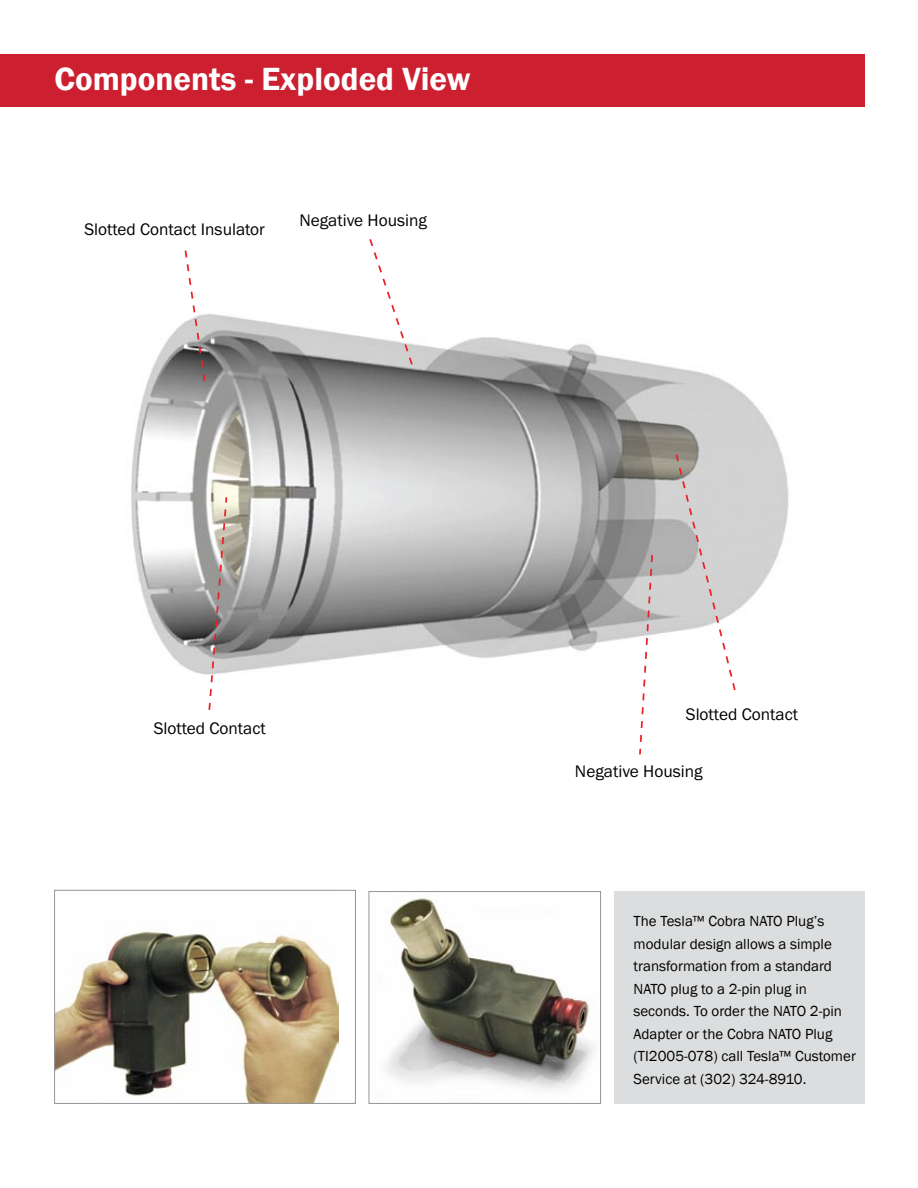
<style>
.page{position:relative;width:918px;height:1188px;background:#fff}
.page>*{position:absolute;margin:0;border:0;box-sizing:border-box;transform-origin:0 0}
.t1{font:600 33px "Franklin Gothic";color:#fff}
.t2{font:17.4px "Franklin Gothic";color:#000}
.t3{font:15px/22.5px "Franklin Gothic";color:#000}
</style>
<div class="page">
<div style="left:0;top:54px;width:864px;height:53px;background:#cc2030"></div>
<div style="left:614px;top:891px;width:250px;height:213px;background:#dcddde"></div>
<img style="left:386px;top:898px;width:208px;height:192px">
<div style="left:369px;top:891px;width:232px;height:213px;border:1px solid #939598"></div>
<img style="left:56px;top:931px;width:283px;height:171px">
<div style="left:54px;top:890px;width:302px;height:214px;border:1px solid #939598"></div>
<img style="left:131px;top:323px;width:658px;height:352px">
<svg style="left:207px;top:495px;width:21px;height:215px"></svg>
<svg style="left:183px;top:239px;width:231px;height:144px"></svg>
<svg style="left:638px;top:452px;width:99px;height:303px"></svg>
<h1 class="t1" style="left:54px;top:58px;width:418px">Components - Exploded View</h1>
<p class="t2" style="left:84px;top:218px;width:182px">Slotted Contact Insulator</p>
<p class="t2" style="left:299px;top:209px;width:129px">Negative Housing</p>
<p class="t2" style="left:154px;top:717px;width:114px">Slotted Contact</p>
<p class="t2" style="left:686px;top:703px;width:114px">Slotted Contact</p>
<p class="t2" style="left:575px;top:761px;width:129px">Negative Housing</p>
<p class="t3" style="left:634px;top:910px;width:224px">The Tesla™ Cobra NATO Plug’s modular design allows a simple transformation from a standard<br>NATO plug to a 2-pin plug in seconds. To order the NATO 2-pin<br>Adapter or the Cobra NATO Plug (TI2005-078) call Tesla™ Customer<br>Service at (302) 324-8910.</p>
</div>
